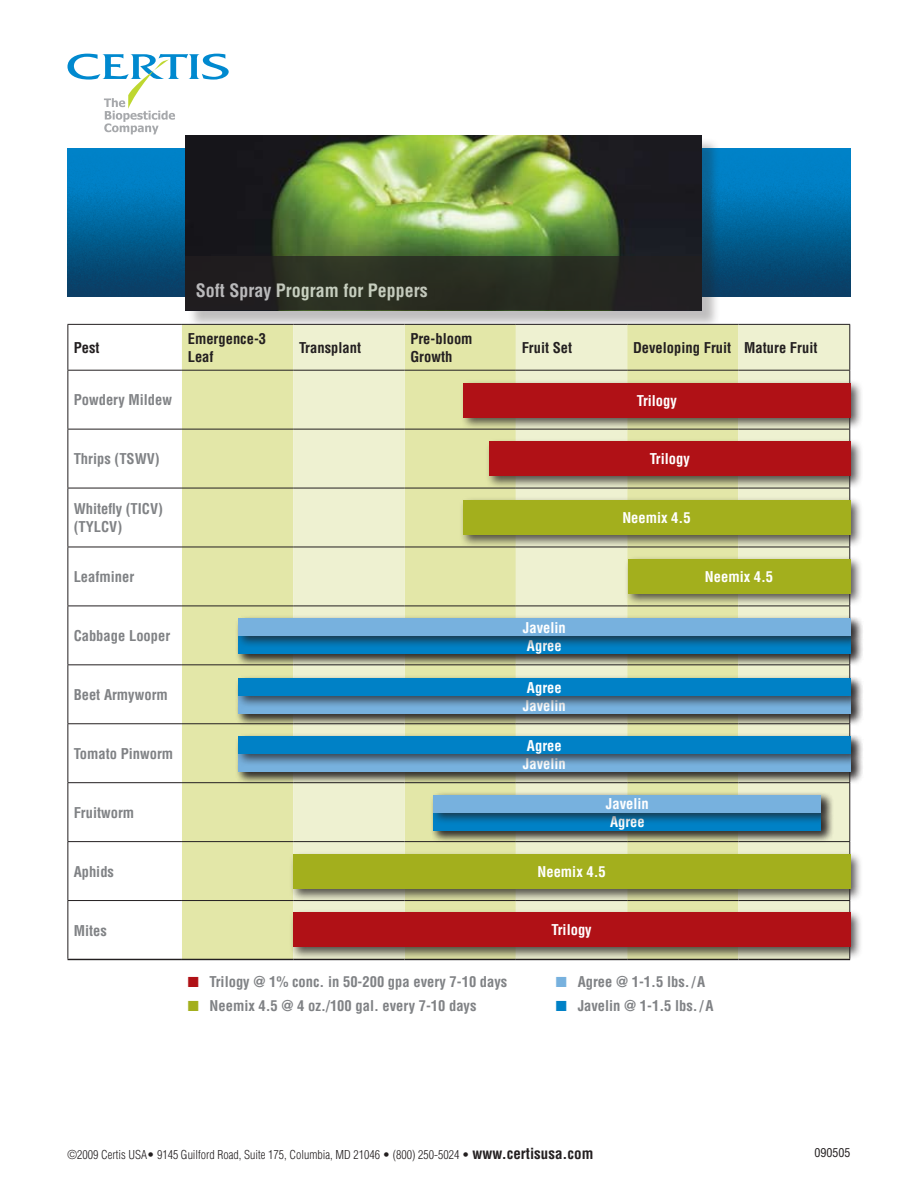
<style>
.page{position:relative;width:918px;height:1188px;background:#fff}
.page>*{position:absolute;margin:0;border:0;box-sizing:border-box;transform-origin:0 0}
.t1{font:700 condensed 18px "Helvetica";color:#fff}
.t2{font:700 condensed 14.55px/17.4px "Helvetica";color:#808285}
.t3{font:700 condensed 14.55px "Helvetica";color:#fff}
.t4{font:700 condensed 14.55px/17.4px "Helvetica";color:#231f20}
.t5{font:300 condensed 12px "Helvetica";color:#231f20}
.t6{font:condensed 12px "Helvetica";color:#231f20}
.s1{color:#b01116}
.s2{color:#77b1de}
.s3{color:#a3af1d}
.s4{color:#0081c6}
.s5{font-weight:700;font-size:15px}
</style>
<div class="page">
<svg style="left:68px;top:54px;width:161px;height:80px"></svg>
<img style="left:68px;top:148px;width:782px;height:149px">
<div style="left:187px;top:137px;width:534px;height:192px;background:#231f20;opacity:.29"></div>
<img style="left:185px;top:135px;width:517px;height:121px">
<div style="left:185px;top:256px;width:517px;height:54px;background:linear-gradient(to right,#272920,#262922)"></div>
<div style="left:182px;top:325px;width:111px;height:634px;background:#e3e7a8"></div>
<svg style="left:293px;top:325px;width:556px;height:584px;background:#e8ecc1"></svg>
<svg style="left:68px;top:428px;width:114px;height:533px"></svg>
<hr style="left:68px;top:370px;width:114px;height:1px;background:#231f20">
<hr style="left:68px;top:371px;width:1px;height:58px;background:#231f20">
<hr style="left:182px;top:370px;width:111px;height:1px;background:#231f20">
<hr style="left:293px;top:370px;width:112px;height:1px;background:#231f20">
<hr style="left:405px;top:370px;width:111px;height:1px;background:#231f20">
<hr style="left:516px;top:370px;width:111px;height:1px;background:#231f20">
<hr style="left:627px;top:370px;width:111px;height:1px;background:#231f20">
<hr style="left:738px;top:370px;width:112px;height:1px;background:#231f20">
<hr style="left:849px;top:371px;width:1px;height:58px;background:#231f20">
<hr style="left:68px;top:429px;width:114px;height:1px;background:#231f20">
<hr style="left:68px;top:429px;width:1px;height:59px;background:#231f20">
<hr style="left:182px;top:429px;width:111px;height:1px;background:#231f20">
<hr style="left:293px;top:429px;width:112px;height:1px;background:#231f20">
<hr style="left:405px;top:429px;width:111px;height:1px;background:#231f20">
<hr style="left:849px;top:429px;width:1px;height:59px;background:#231f20">
<hr style="left:68px;top:488px;width:114px;height:1px;background:#231f20">
<hr style="left:68px;top:488px;width:1px;height:59px;background:#231f20">
<hr style="left:182px;top:488px;width:111px;height:1px;background:#231f20">
<hr style="left:293px;top:488px;width:112px;height:1px;background:#231f20">
<hr style="left:405px;top:488px;width:111px;height:1px;background:#231f20">
<hr style="left:849px;top:488px;width:1px;height:59px;background:#231f20">
<hr style="left:68px;top:547px;width:114px;height:1px;background:#231f20">
<hr style="left:68px;top:547px;width:1px;height:59px;background:#231f20">
<hr style="left:182px;top:547px;width:111px;height:1px;background:#231f20">
<hr style="left:293px;top:547px;width:112px;height:1px;background:#231f20">
<hr style="left:405px;top:547px;width:111px;height:1px;background:#231f20">
<hr style="left:849px;top:547px;width:1px;height:59px;background:#231f20">
<hr style="left:68px;top:606px;width:114px;height:1px;background:#231f20">
<hr style="left:68px;top:606px;width:1px;height:58px;background:#231f20">
<hr style="left:182px;top:606px;width:111px;height:1px;background:#231f20">
<hr style="left:293px;top:606px;width:112px;height:1px;background:#231f20">
<hr style="left:405px;top:606px;width:111px;height:1px;background:#231f20">
<hr style="left:516px;top:606px;width:111px;height:1px;background:#231f20">
<hr style="left:849px;top:606px;width:1px;height:58px;background:#231f20">
<hr style="left:68px;top:664px;width:114px;height:1px;background:#231f20">
<hr style="left:68px;top:665px;width:1px;height:58px;background:#231f20">
<hr style="left:182px;top:664px;width:111px;height:1px;background:#231f20">
<hr style="left:849px;top:665px;width:1px;height:58px;background:#231f20">
<hr style="left:68px;top:723px;width:114px;height:1px;background:#231f20">
<hr style="left:68px;top:724px;width:1px;height:58px;background:#231f20">
<hr style="left:182px;top:723px;width:111px;height:1px;background:#231f20">
<hr style="left:849px;top:724px;width:1px;height:58px;background:#231f20">
<hr style="left:68px;top:782px;width:114px;height:1px;background:#231f20">
<hr style="left:68px;top:783px;width:1px;height:58px;background:#231f20">
<hr style="left:182px;top:782px;width:111px;height:1px;background:#231f20">
<hr style="left:849px;top:783px;width:1px;height:58px;background:#231f20">
<hr style="left:68px;top:841px;width:114px;height:1px;background:#231f20">
<hr style="left:68px;top:842px;width:1px;height:58px;background:#231f20">
<hr style="left:182px;top:841px;width:111px;height:1px;background:#231f20">
<hr style="left:293px;top:841px;width:112px;height:1px;background:#231f20">
<hr style="left:405px;top:841px;width:111px;height:1px;background:#231f20">
<hr style="left:738px;top:841px;width:112px;height:1px;background:#231f20">
<hr style="left:849px;top:842px;width:1px;height:58px;background:#231f20">
<hr style="left:68px;top:900px;width:114px;height:1px;background:#231f20">
<hr style="left:68px;top:901px;width:1px;height:58px;background:#231f20">
<hr style="left:182px;top:900px;width:111px;height:1px;background:#231f20">
<hr style="left:849px;top:901px;width:1px;height:58px;background:#231f20">
<hr style="left:68px;top:325px;width:1px;height:45px;background:#231f20">
<hr style="left:849px;top:325px;width:1px;height:45px;background:#231f20">
<hr style="left:68px;top:324px;width:114px;height:1px;background:#231f20">
<hr style="left:182px;top:324px;width:111px;height:1px;background:#231f20">
<hr style="left:293px;top:324px;width:112px;height:1px;background:#231f20">
<hr style="left:405px;top:324px;width:111px;height:1px;background:#231f20">
<hr style="left:516px;top:324px;width:111px;height:1px;background:#231f20">
<hr style="left:627px;top:324px;width:111px;height:1px;background:#231f20">
<hr style="left:738px;top:324px;width:112px;height:1px;background:#231f20">
<hr style="left:68px;top:959px;width:114px;height:1px;background:#231f20">
<hr style="left:182px;top:959px;width:111px;height:1px;background:#231f20">
<div style="left:460px;top:379px;width:404px;height:52px;background:#231f20;opacity:.75"></div>
<div style="left:463px;top:383px;width:387px;height:35px;background:#b01116"></div>
<div style="left:486px;top:438px;width:378px;height:51px;background:#231f20;opacity:.75"></div>
<div style="left:489px;top:441px;width:361px;height:35px;background:#b01116"></div>
<div style="left:459px;top:496px;width:404px;height:52px;background:#231f20;opacity:.75"></div>
<div style="left:463px;top:500px;width:387px;height:35px;background:#a3af1d"></div>
<div style="left:624px;top:555px;width:239px;height:52px;background:#231f20;opacity:.75"></div>
<div style="left:628px;top:559px;width:222px;height:35px;background:#a3af1d"></div>
<div style="left:235px;top:633px;width:628px;height:34px;background:#231f20;opacity:.75"></div>
<div style="left:238px;top:637px;width:613px;height:17px;background:#0081c6"></div>
<div style="left:235px;top:615px;width:628px;height:34px;background:#231f20;opacity:.75"></div>
<div style="left:238px;top:619px;width:613px;height:17px;background:#77b1de"></div>
<div style="left:235px;top:693px;width:628px;height:34px;background:#231f20;opacity:.75"></div>
<div style="left:238px;top:697px;width:612px;height:17px;background:#77b1de"></div>
<div style="left:235px;top:675px;width:628px;height:34px;background:#231f20;opacity:.75"></div>
<div style="left:238px;top:679px;width:612px;height:17px;background:#0081c6"></div>
<div style="left:235px;top:751px;width:628px;height:33px;background:#231f20;opacity:.75"></div>
<div style="left:238px;top:754px;width:612px;height:18px;background:#77b1de"></div>
<div style="left:235px;top:733px;width:628px;height:34px;background:#231f20;opacity:.75"></div>
<div style="left:238px;top:737px;width:612px;height:17px;background:#0081c6"></div>
<div style="left:430px;top:810px;width:404px;height:33px;background:#231f20;opacity:.75"></div>
<div style="left:434px;top:813px;width:387px;height:17px;background:#0081c6"></div>
<div style="left:430px;top:792px;width:404px;height:33px;background:#231f20;opacity:.75"></div>
<div style="left:434px;top:795px;width:387px;height:17px;background:#77b1de"></div>
<div style="left:290px;top:851px;width:573px;height:51px;background:#231f20;opacity:.75"></div>
<div style="left:293px;top:854px;width:557px;height:35px;background:#a3af1d"></div>
<div style="left:290px;top:909px;width:573px;height:51px;background:#231f20;opacity:.75"></div>
<div style="left:293px;top:912px;width:557px;height:35px;background:#b01116"></div>
<p class="t1" style="left:196px;top:280px;width:234px">Soft Spray Program for Peppers</p>
<p class="t4" style="left:74px;top:339px;width:27px">Pest</p>
<p class="t4" style="left:188px;top:330px;width:80px">Emergence-3<br>Leaf</p>
<p class="t4" style="left:299px;top:339px;width:63px">Transplant</p>
<p class="t4" style="left:410px;top:330px;width:64px">Pre-bloom<br>Growth</p>
<p class="t4" style="left:522px;top:339px;width:52px">Fruit Set</p>
<p class="t4" style="left:633px;top:339px;width:186px">Developing Fruit Mature Fruit</p>
<p class="t2" style="left:74px;top:391px;width:100px">Powdery Mildew</p>
<p class="t3" style="left:637px;top:392px;width:42px">Trilogy</p>
<p class="t2" style="left:74px;top:450px;width:88px">Thrips (TSWV)</p>
<p class="t2" style="left:74px;top:500px;width:91px">Whitefly (TICV) (TYLCV)</p>
<p class="t2" style="left:74px;top:568px;width:62px">Leafminer</p>
<p class="t2" style="left:74px;top:627px;width:98px">Cabbage Looper</p>
<p class="t2" style="left:74px;top:686px;width:96px">Beet Armyworm</p>
<p class="t2" style="left:74px;top:745px;width:101px">Tomato Pinworm</p>
<p class="t2" style="left:74px;top:804px;width:62px">Fruitworm</p>
<p class="t2" style="left:74px;top:863px;width:42px">Aphids</p>
<p class="t3" style="left:650px;top:450px;width:42px">Trilogy</p>
<p class="t3" style="left:622px;top:509px;width:70px">Neemix 4.5</p>
<p class="t3" style="left:523px;top:619px;width:44px">Javelin</p>
<p class="t3" style="left:527px;top:637px;width:36px">Agree</p>
<p class="t3" style="left:527px;top:679px;width:36px">Agree</p>
<p class="t3" style="left:523px;top:697px;width:44px">Javelin</p>
<p class="t3" style="left:527px;top:737px;width:36px">Agree</p>
<p class="t3" style="left:523px;top:754px;width:44px">Javelin</p>
<p class="t3" style="left:606px;top:795px;width:44px">Javelin</p>
<p class="t3" style="left:610px;top:813px;width:36px">Agree</p>
<p class="t3" style="left:538px;top:863px;width:70px">Neemix 4.5</p>
<p class="t3" style="left:705px;top:568px;width:70px">Neemix 4.5</p>
<p class="t2" style="left:74px;top:922px;width:35px">Mites</p>
<p class="t3" style="left:552px;top:921px;width:42px">Trilogy</p>
<p class="t2" style="left:188px;top:973px;width:321px"><span class="s1">■</span> Trilogy @ 1% conc. in 50-200 gpa every 7-10 days</p>
<p class="t2" style="left:556px;top:973px;width:151px"><span class="s2">■</span> Agree @ 1-1.5 lbs./A</p>
<p class="t2" style="left:188px;top:997px;width:290px"><span class="s3">■</span> Neemix 4.5 @ 4 oz./100 gal. every 7-10 days</p>
<p class="t2" style="left:556px;top:997px;width:159px"><span class="s4">■</span> Javelin @ 1-1.5 lbs./A</p>
<p class="t5" style="left:68px;top:1148px;width:527px">©2009 Certis USA• 9145 Guilford Road, Suite 175, Columbia, MD 21046 • (800) 250-5024 • <span class="s5">www.certisusa.com</span></p>
<p class="t6" style="left:814px;top:1145px;width:37px">090505</p>
</div>
